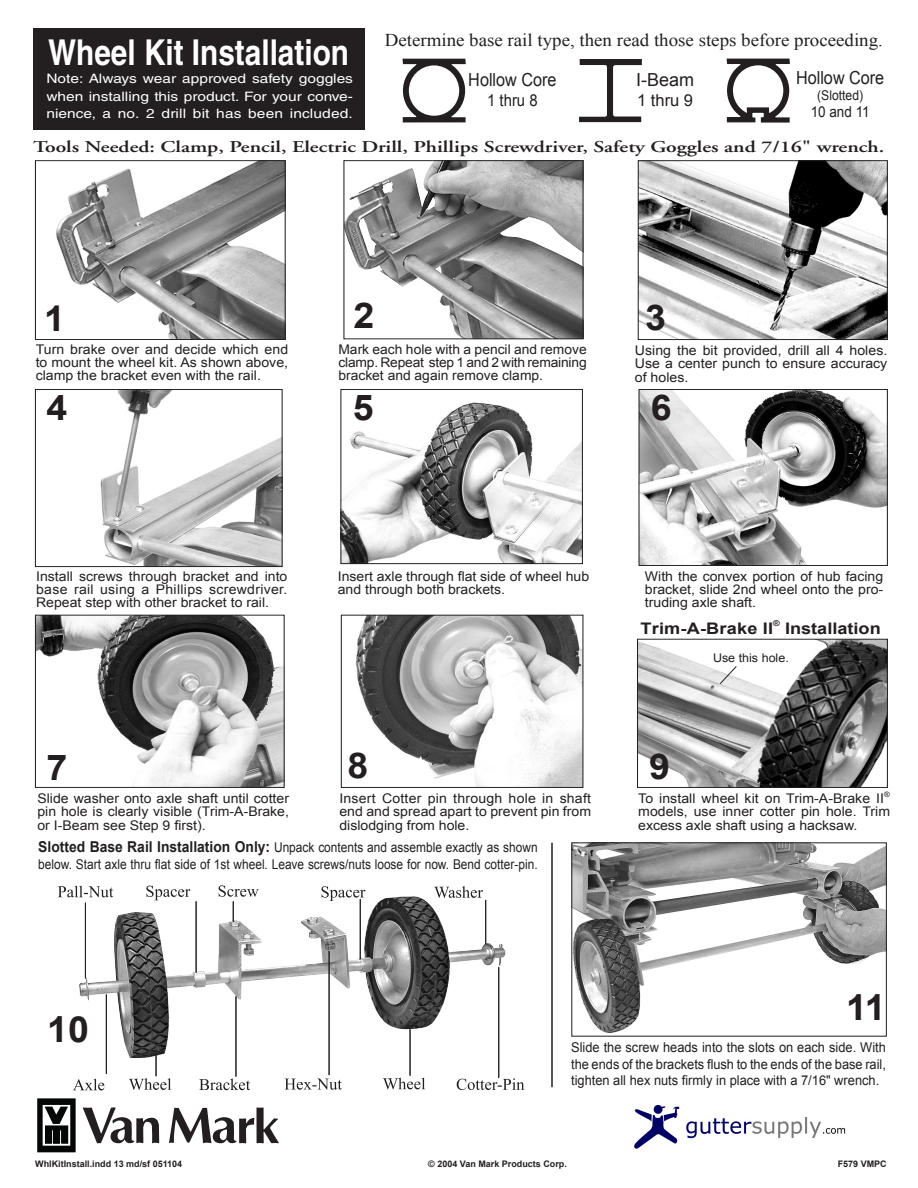
<style>
.page{position:relative;width:918px;height:1188px;background:#fff}
.page>*{position:absolute;margin:0;border:0;box-sizing:border-box;transform-origin:0 0}
.t1{font:700 36px "Arial";color:#231f20;scale:1.05 1}
.t2{font:700 35.7px "Helvetica";color:#fff;scale:.84 1}
.t3{font:700 35.55px "Arial";color:#231f20;scale:1.06 1}
.t4{font:18px "Times New Roman";color:#231f20;scale:1.05 1}
.t5{font:18px "Arial";color:#231f20;scale:.9 1}
.t6{font:18px "Arial";color:#231f20}
.t7{font:600 16.5px "Adobe Garamond";color:#231f20;scale:1.31 1}
.t8{font:16.5px "Arial";color:#231f20;scale:.9 1}
.t9{font:16.5px "Arial";color:#231f20}
.t10{font:700 15.9px "Arial";color:#231f20;scale:1.14 1}
.t11{font:15px "Arial";color:#231f20;scale:.9 1}
.t12{font:13.5px/16.5px "Arial";color:#231f20;scale:.88 1}
.t13{font:13.5px/16.5px "Arial";color:#231f20;text-align:justify;scale:.95 1}
.t14{font:13.5px "Arial";color:#231f20;scale:.9 1}
.t15{font:13.35px/13.4px "Arial";color:#231f20;text-align:justify;scale:1.06 1}
.t16{font:13.35px/13.4px "Arial";color:#231f20;text-align:justify;scale:1.04 1}
.t17{font:13.05px/17.7px "Helvetica";color:#fff;text-align:justify;scale:1.19 1}
.t18{font:11.85px "Arial";color:#231f20;scale:1.06 1}
.PageMaker_Defaults_-_1{font:700 9px "Arial";color:#231f20}
.t19{font:700 7.95px "Arial";color:#231f20;scale:1.14 1}
.s1{font-weight:700;font-size:15px}
</style>
<div class="page">
<svg style="left:83px;top:1107px;width:76px;height:37px"></svg>
<svg style="left:169px;top:1107px;width:110px;height:37px"></svg>
<svg style="left:37px;top:1098px;width:39px;height:54px"></svg>
<div style="left:33px;top:29px;width:332px;height:101px;background:#231f20"></div>
<img style="left:574px;top:845px;width:311px;height:188px">
<hr style="left:551px;top:843px;width:2px;height:244px;background:#231f20">
<svg style="left:58px;top:885px;width:466px;height:205px"></svg>
<img style="left:76px;top:894px;width:432px;height:167px">
<hr style="left:85px;top:903px;width:1px;height:75px;background:#231f20">
<hr style="left:196px;top:901px;width:1px;height:71px;background:#231f20">
<svg style="left:233px;top:901px;width:1px;height:21px"></svg>
<hr style="left:485px;top:900px;width:1px;height:44px;background:#231f20">
<hr style="left:106px;top:995px;width:1px;height:79px;background:#231f20">
<svg style="left:156px;top:1054px;width:1px;height:22px"></svg>
<hr style="left:236px;top:997px;width:1px;height:79px;background:#231f20">
<hr style="left:329px;top:951px;width:1px;height:124px;background:#231f20">
<hr style="left:498px;top:967px;width:1px;height:111px;background:#231f20">
<hr style="left:360px;top:899px;width:1px;height:60px;background:#231f20">
<svg style="left:322px;top:886px;width:43px;height:15px"></svg>
<img style="left:346px;top:162px;width:235px;height:175px">
<div style="left:344px;top:160px;width:239px;height:179px;border:1px solid #231f20"></div>
<img style="left:56px;top:162px;width:227px;height:176px">
<div style="left:35px;top:160px;width:250px;height:180px;border:1px solid #231f20"></div>
<img style="left:640px;top:162px;width:246px;height:176px">
<div style="left:638px;top:160px;width:250px;height:180px;border:1px solid #231f20"></div>
<img style="left:100px;top:391px;width:180px;height:174px">
<div style="left:35px;top:389px;width:247px;height:178px;border:1px solid #231f20"></div>
<img style="left:641px;top:391px;width:245px;height:173px">
<div style="left:639px;top:389px;width:249px;height:177px;border:1px solid #231f20"></div>
<img style="left:343px;top:402px;width:238px;height:160px">
<div style="left:341px;top:389px;width:242px;height:175px;border:1px solid #231f20"></div>
<img style="left:37px;top:617px;width:245px;height:169px">
<div style="left:35px;top:615px;width:249px;height:173px;border:1px solid #231f20"></div>
<img style="left:356px;top:617px;width:225px;height:169px">
<div style="left:341px;top:615px;width:242px;height:173px;border:1px solid #231f20"></div>
<img style="left:639px;top:641px;width:247px;height:145px">
<div style="left:637px;top:639px;width:251px;height:149px;border:1px solid #231f20"></div>
<svg style="left:719px;top:665px;width:18px;height:20px"></svg>
<svg style="left:402px;top:58px;width:64px;height:65px"></svg>
<svg style="left:579px;top:59px;width:63px;height:64px"></svg>
<svg style="left:725px;top:58px;width:66px;height:283px"></svg>
<hr style="left:410px;top:1029px;width:1px;height:46px;background:#231f20">
<svg style="left:383px;top:1078px;width:42px;height:11px"></svg>
<img style="left:634px;top:1104px;width:211px;height:45px">
<p class="t2" style="left:48px;top:31px;width:360px">Wheel Kit Installation</p>
<p class="t17" style="left:46px;top:69px;width:259px">Note: Always wear approved safety goggles when installing this product. For your conve&shy;nience, a no. 2 drill bit has been included.</p>
<p class="t4" style="left:385px;top:27px;width:476px">Determine base rail type, then read those steps before proceeding.</p>
<p class="t5" style="left:468px;top:68px;width:100px">Hollow Core</p>
<p class="t8" style="left:487px;top:89px;width:57px">1 thru 8</p>
<p class="t6" style="left:636px;top:68px;width:60px">I-Beam</p>
<p class="t9" style="left:637px;top:89px;width:57px">1 thru 9</p>
<p class="t5" style="left:796px;top:65px;width:100px">Hollow Core</p>
<p class="t14" style="left:817px;top:86px;width:53px">(Slotted)</p>
<p class="t11" style="left:811px;top:101px;width:67px">10 and 11</p>
<p class="t7" style="left:33px;top:137px;width:651px">Tools Needed: Clamp, Pencil, Electric Drill, Phillips Screwdriver, Safety Goggles and 7/16" wrench.</p>
<p class="t3" style="left:44px;top:296px;width:21px">1</p>
<p class="t3" style="left:354px;top:293px;width:21px">2</p>
<p class="t15" style="left:36px;top:342px;width:240px">Turn brake over and decide which end to mount the wheel kit. As shown above, clamp the bracket even with the rail.</p>
<p class="t16" style="left:338px;top:342px;width:240px">Mark each hole with a pencil and remove clamp. Repeat step 1 and 2 with remaining bracket and again remove clamp.</p>
<p class="t3" style="left:645px;top:294px;width:21px">3</p>
<p class="t15" style="left:635px;top:344px;width:240px">Using the bit provided, drill all 4 holes.<br>Use a center punch to ensure accuracy of holes.</p>
<p class="t3" style="left:46px;top:384px;width:21px">4</p>
<p class="t3" style="left:353px;top:384px;width:21px">5</p>
<p class="t3" style="left:651px;top:384px;width:21px">6</p>
<p class="t15" style="left:36px;top:569px;width:239px">Install screws through bracket and into base rail using a Phillips screwdriver.<br>Repeat step with other bracket to rail.</p>
<p class="t15" style="left:338px;top:569px;width:239px">Insert axle through flat side of wheel hub and through both brackets.</p>
<p class="t15" style="left:645px;top:569px;width:226px">With the convex portion of hub facing bracket, slide 2nd wheel onto the pro&shy;truding axle shaft.</p>
<p class="t10" style="left:641px;top:617px;width:118px">Trim-A-Brake II</p>
<p class="t19" style="left:773px;top:618px;width:7px">®</p>
<p class="t10" style="left:785px;top:617px;width:85px">Installation</p>
<p class="t3" style="left:47px;top:744px;width:21px">7</p>
<p class="t3" style="left:347px;top:742px;width:21px">8</p>
<p class="t15" style="left:37px;top:792px;width:239px">Slide washer onto axle shaft until cotter pin hole is clearly visible (Trim-A-Brake, or I-Beam see Step 9 first).</p>
<p class="t15" style="left:339px;top:792px;width:239px">Insert Cotter pin through hole in shaft end and spread apart to prevent pin from dislodging from hole.</p>
<p class="t12" style="left:38px;top:840px;width:569px"><span class="s1">Slotted Base Rail Installation Only:</span> Unpack contents and assemble exactly as shown below. Start axle thru flat side of 1st wheel. Leave screws/nuts loose for now. Bend cotter-pin.</p>
<p class="t3" style="left:649px;top:743px;width:21px">9</p>
<p class="t18" style="left:713px;top:650px;width:73px">Use this hole.</p>
<p class="t15" style="left:638px;top:792px;width:239px">To install wheel kit on Trim-A-Brake II<sup>® </sup>models, use inner cotter pin hole. Trim excess axle shaft using a hacksaw.</p>
<p class="t1" style="left:47px;top:1005px;width:41px">10</p>
<p class="t1" style="left:846px;top:984px;width:39px">11</p>
<p class="t13" style="left:571px;top:1040px;width:333px">Slide the screw heads into the slots on each side. With the ends of the brackets flush to the ends of the base rail, tighten all hex nuts firmly in place with a 7/16" wrench.</p>
<p class="PageMaker_Defaults_-_1" style="left:35px;top:1158px;width:149px">WhlKitInstall.indd 13 md/sf 051104</p>
<p class="PageMaker_Defaults_-_1" style="left:428px;top:1158px;width:140px">© 2004 Van Mark Products Corp.</p>
<p class="PageMaker_Defaults_-_1" style="left:838px;top:1158px;width:51px">F579 VMPC</p>
</div>
